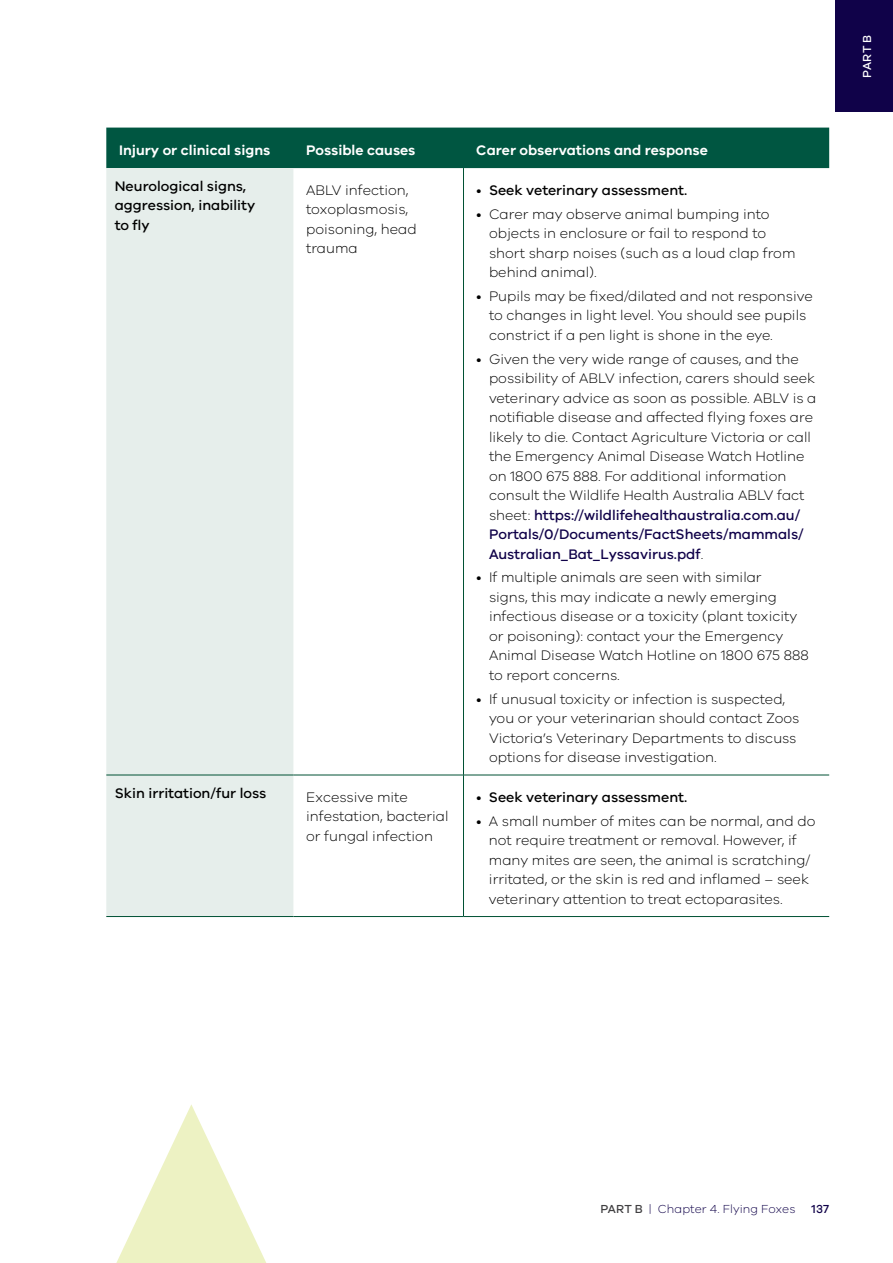
<style>
.page{position:relative;width:893px;height:1263px;background:#fff}
.page>*{position:absolute;margin:0;border:0;box-sizing:border-box;transform-origin:0 0}
.t1{font:300 14.25px/19.5px "VIC";color:#000}
.t2{font:500 14.25px/19.5px "VIC";color:#000}
.t3{font:600 14.25px "VIC";color:#fff}
.t4{font:300 12px "VIC";letter-spacing:.005em;color:#100249}
.t5{font:500 12px "VIC";color:#fff}
.t6{font:500 12px "VIC";color:#100249}
.s1{font-weight:300}
.s2{font-weight:500;color:#100249}
.s3{font-weight:500;color:#414042}
</style>
<div class="page">
<div style="left:106px;top:128px;width:723px;height:40px;background:#005641"></div>
<div style="left:106px;top:168px;width:187px;height:748px;background:#e6eeeb"></div>
<hr style="left:463px;top:168px;width:1px;height:607px;background:#005134">
<hr style="left:106px;top:775px;width:187px;height:1px;background:#005134">
<hr style="left:293px;top:775px;width:170px;height:1px;background:#005134">
<hr style="left:463px;top:775px;width:366px;height:1px;background:#005134">
<hr style="left:463px;top:775px;width:1px;height:141px;background:#005134">
<hr style="left:106px;top:916px;width:187px;height:1px;background:#005134">
<hr style="left:293px;top:916px;width:170px;height:1px;background:#005134">
<hr style="left:463px;top:916px;width:366px;height:1px;background:#005134">
<svg style="left:116px;top:1104px;width:150px;height:159px"></svg>
<div style="left:836px;top:0;width:57px;height:111px;background:#100249"></div>
<p class="t3" style="left:119px;top:141px;width:153px">Injury or clinical signs</p>
<p class="t3" style="left:306px;top:141px;width:111px">Possible causes</p>
<p class="t3" style="left:476px;top:141px;width:233px">Carer observations and response</p>
<p class="t2" style="left:115px;top:176px;width:142px">Neurological signs, aggression, inability to fly</p>
<p class="t1" style="left:306px;top:180px;width:112px">ABLV infection, toxoplasmosis, poisoning, head trauma</p>
<p class="t2" style="left:476px;top:180px;width:212px"><span class="s1">•</span> Seek veterinary assessment.</p>
<p class="t1" style="left:489px;top:204px;width:308px;text-indent:-13px">• Carer may observe animal bumping into objects in enclosure or fail to respond to short sharp noises (such as a loud clap from behind animal).</p>
<p class="t1" style="left:489px;top:286px;width:325px;text-indent:-13px">• Pupils may be fixed/dilated and not responsive to changes in light level. You should see pupils constrict if a pen light is shone in the eye.</p>
<p class="t1" style="left:489px;top:349px;width:329px;text-indent:-13px">• Given the very wide range of causes, and the possibility of ABLV infection, carers should seek veterinary advice as soon as possible. ABLV is a notifiable disease and affected flying foxes are likely to die. Contact Agriculture Victoria or call the Emergency Animal Disease Watch Hotline on 1800 675 888. For additional information consult the Wildlife Health Australia ABLV fact sheet: <span class="s2">https://wildlifehealthaustralia.com.au/ Portals/0/Documents/FactSheets/mammals/ Australian_Bat_Lyssavirus.pdf</span>.</p>
<p class="t1" style="left:489px;top:567px;width:321px;text-indent:-13px">• If multiple animals are seen with similar<br>signs, this may indicate a newly emerging infectious disease or a toxicity (plant toxicity or poisoning): contact your the Emergency Animal Disease Watch Hotline on 1800 675 888 to report concerns.</p>
<p class="t1" style="left:489px;top:688px;width:312px;text-indent:-13px">• If unusual toxicity or infection is suspected, you or your veterinarian should contact Zoos Victoria’s Veterinary Departments to discuss options for disease investigation.</p>
<p class="t2" style="left:115px;top:783px;width:153px">Skin irritation/fur loss</p>
<p class="t1" style="left:306px;top:787px;width:144px">Excessive mite infestation, bacterial or fungal infection</p>
<p class="t2" style="left:476px;top:787px;width:212px"><span class="s1">•</span> Seek veterinary assessment.</p>
<p class="t1" style="left:489px;top:810px;width:328px;text-indent:-13px">• A small number of mites can be normal, and do not require treatment or removal. However, if many mites are seen, the animal is scratching/ irritated, or the skin is red and inflamed – seek veterinary attention to treat ectoparasites.</p>
<p class="t5" style="left:860px;top:78px;width:44px;rotate:-90deg">PART B</p>
<p class="t4" style="left:600px;top:1201px;width:197px"><span class="s3">PART B</span> | Chapter 4. Flying Foxes</p>
<p class="t6" style="left:811px;top:1201px;width:19px">137</p>
</div>
